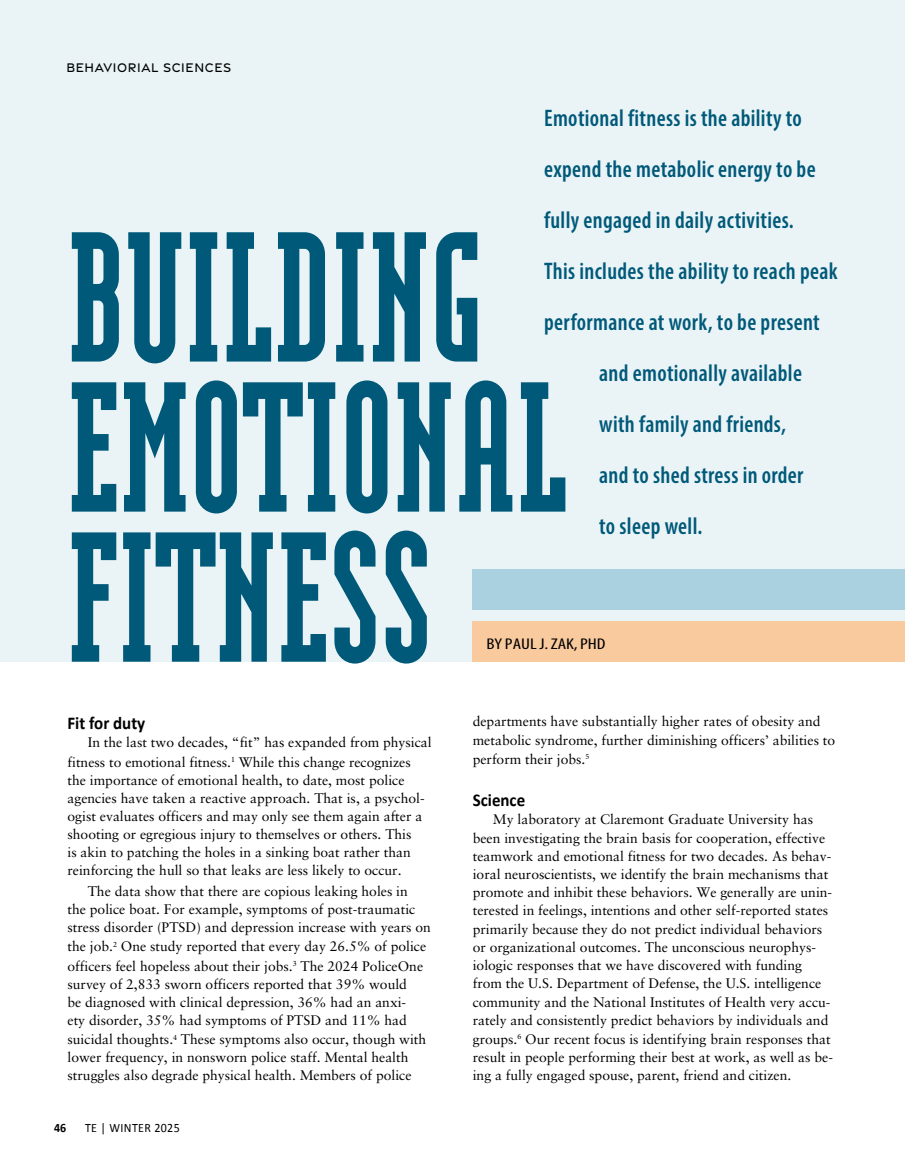
<style>
.page{position:relative;width:905px;height:1175px;background:#fff}
.page>*{position:absolute;margin:0;border:0;box-sizing:border-box;transform-origin:0 0}
.t1{font:600 condensed 24px "Myriad Pro";letter-spacing:.015em;color:#005979;scale:.95 1}
.t2{font:700 18px "Calibri";color:#000;scale:.94 1}
.t3{font:condensed 15.6px "Myriad Pro";color:#000;scale:1.25 1}
.t4{font:13.8px/18.3px "Sabon LT Pro";color:#000}
.t5{font:500 13.5px "Gravesend Sans";letter-spacing:.05em;color:#000;scale:.94 1}
.t6{font:12.75px "Calibri";letter-spacing:.03em;color:#000;scale:.94 1}
.t7{font:700 12.75px "Calibri";color:#000;scale:.94 1}
</style>
<div class="page">
<div style="left:0;top:0;width:904px;height:662px;background:#eaf4f7"></div>
<svg style="left:72px;top:530px;width:355px;height:133px"></svg>
<svg style="left:72px;top:380px;width:493px;height:133px"></svg>
<svg style="left:72px;top:232px;width:405px;height:131px;fill:#005979"></svg>
<div style="left:472px;top:569px;width:432px;height:41px;background:#aad1e0"></div>
<div style="left:472px;top:621px;width:432px;height:41px;background:#f9ca9e"></div>
<p class="t5" style="left:66px;top:59px;width:177px">BEHAVIORIAL SCIENCES</p>
<h2 class="t2" style="left:68px;top:712px;width:84px">Fit for duty</h2>
<p class="t4" style="left:67px;top:733px;width:366px;text-indent:20px">In the last two decades, “fit” has expanded from physical fitness to emotional fitness.<sup>1</sup> While this change recognizes the importance of emotional health, to date, most police agencies have taken a reactive approach. That is, a psychol&shy;ogist evaluates officers and may only see them again after a shooting or egregious injury to themselves or others. This<br>is akin to patching the holes in a sinking boat rather than reinforcing the hull so that leaks are less likely to occur.</p>
<p class="t4" style="left:67px;top:881px;width:365px;text-indent:20px">The data show that there are copious leaking holes in<br>the police boat. For example, symptoms of post-traumatic stress disorder (PTSD) and depression increase with years on the job.<sup>2</sup> One study reported that every day 26.5% of police officers feel hopeless about their jobs.<sup>3</sup> The 2024 PoliceOne survey of 2,833 sworn officers reported that 39% would<br>be diagnosed with clinical depression, 36% had an anxi-<br>ety disorder, 35% had symptoms of PTSD and 11% had suicidal thoughts.<sup>4</sup> These symptoms also occur, though with lower frequency, in nonsworn police staff. Mental health struggles also degrade physical health. Members of police</p>
<p class="t7" style="left:54px;top:1119px;width:15px">46</p>
<p class="t6" style="left:85px;top:1119px;width:102px">TE | WINTER 2025</p>
<h1 class="t1" style="left:544px;top:103px;width:272px">Emotional fitness is the ability to</h1>
<h1 class="t1" style="left:544px;top:154px;width:287px">expend the metabolic energy to be</h1>
<h1 class="t1" style="left:544px;top:205px;width:264px">fully engaged in daily activities.</h1>
<h1 class="t1" style="left:544px;top:256px;width:310px">This includes the ability to reach peak</h1>
<h1 class="t1" style="left:544px;top:307px;width:291px">performance at work, to be present</h1>
<h1 class="t1" style="left:599px;top:358px;width:215px">and emotionally available</h1>
<h1 class="t1" style="left:599px;top:409px;width:198px">with family and friends,</h1>
<h1 class="t1" style="left:599px;top:460px;width:216px">and to shed stress in order</h1>
<h1 class="t1" style="left:599px;top:511px;width:110px">to sleep well.</h1>
<p class="t3" style="left:486px;top:635px;width:97px">BY PAUL J. ZAK, PHD</p>
<p class="t4" style="left:472px;top:712px;width:364px;line-height:18.8px">departments have substantially higher rates of obesity and metabolic syndrome, further diminishing officers’ abilities to perform their jobs.<sup>5</sup></p>
<h2 class="t2" style="left:472px;top:788px;width:57px">Science</h2>
<p class="t4" style="left:472px;top:810px;width:362px;text-indent:20px">My laboratory at Claremont Graduate University has been investigating the brain basis for cooperation, effective teamwork and emotional fitness for two decades. As behav&shy;ioral neuroscientists, we identify the brain mechanisms that promote and inhibit these behaviors. We generally are unin&shy;terested in feelings, intentions and other self-reported states primarily because they do not predict individual behaviors or organizational outcomes. The unconscious neurophys&shy;iologic responses that we have discovered with funding from the U.S. Department of Defense, the U.S. intelligence community and the National Institutes of Health very accu&shy;rately and consistently predict behaviors by individuals and groups.<sup>6</sup> Our recent focus is identifying brain responses that result in people performing their best at work, as well as be&shy;ing a fully engaged spouse, parent, friend and citizen.</p>
</div>
